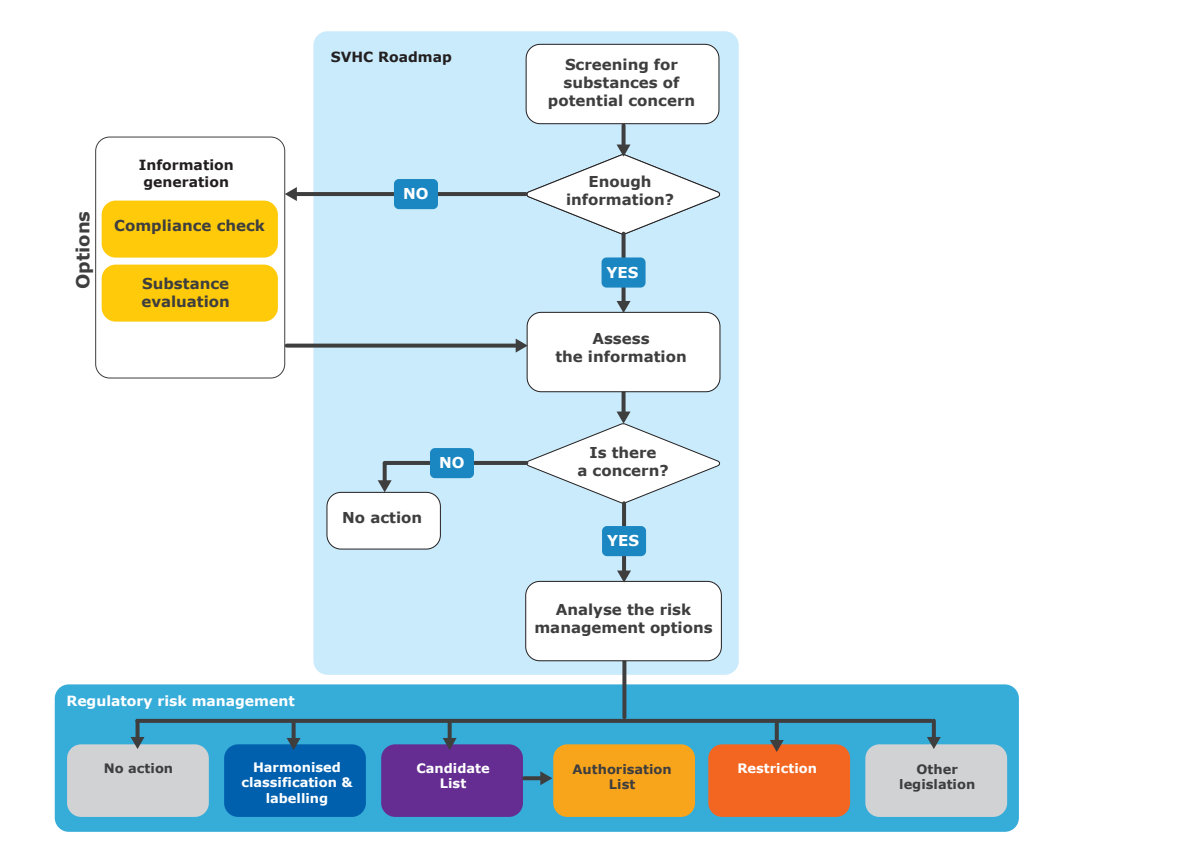
<style>
.page{position:relative;width:1191px;height:842px;background:#fff}
.page>*{position:absolute;margin:0;border:0;box-sizing:border-box;transform-origin:0 0}
.t1{font:700 18px "Verdana";color:#3e3e3f}
.t2{font:700 15px/18px "Verdana";color:#3e3e3f;text-align:center}
.t3{font:700 15px "Verdana";color:#fff}
.t4{font:700 14px/16.8px "Verdana";color:#231f20;text-align:center}
.t5{font:700 14px "Verdana";color:#fff}
.t6{font:700 13px/15.6px "Verdana";color:#fff;text-align:center}
.t7{font:700 13px/15.6px "Verdana";color:#3e3e3f;text-align:center}
</style>
<div class="page">
<div style="left:313px;top:31px;width:426px;height:644px;background:#caebfb;border-radius:14px"></div>
<div style="left:55px;top:684px;width:964px;height:148px;background:#36acd9;border-radius:14px"></div>
<hr style="left:295px;top:192px;width:231px;height:4px;background:#3e3e3f">
<svg style="left:285px;top:187px;width:12px;height:14px"></svg>
<hr style="left:384px;top:461px;width:142px;height:4px;background:#3e3e3f">
<div style="left:865px;top:744px;width:142px;height:73px;background:#d1d2d4;border-radius:14px"></div>
<div style="left:708px;top:744px;width:142px;height:73px;background:#f36621;border-radius:14px"></div>
<div style="left:553px;top:744px;width:142px;height:73px;background:#f9a51b;border-radius:14px"></div>
<div style="left:381px;top:744px;width:142px;height:73px;background:#652d91;border-radius:14px"></div>
<div style="left:224px;top:744px;width:142px;height:73px;background:#0160ae;border-radius:14px"></div>
<div style="left:67px;top:744px;width:142px;height:73px;background:#d1d2d4;border-radius:14px"></div>
<svg style="left:932px;top:721px;width:4px;height:16px"></svg>
<svg style="left:927px;top:737px;width:13px;height:12px"></svg>
<svg style="left:774px;top:724px;width:4px;height:16px"></svg>
<svg style="left:770px;top:740px;width:13px;height:12px"></svg>
<svg style="left:524px;top:776px;width:16px;height:4px"></svg>
<svg style="left:540px;top:771px;width:12px;height:14px"></svg>
<svg style="left:448px;top:723px;width:4px;height:15px"></svg>
<svg style="left:443px;top:738px;width:13px;height:12px"></svg>
<svg style="left:292px;top:723px;width:4px;height:15px"></svg>
<svg style="left:287px;top:738px;width:13px;height:12px"></svg>
<svg style="left:136px;top:721px;width:4px;height:16px"></svg>
<svg style="left:131px;top:737px;width:13px;height:12px"></svg>
<svg style="left:137px;top:719px;width:794px;height:4px;background:#3d4043"></svg>
<svg style="left:622px;top:661px;width:4px;height:56px"></svg>
<div style="left:526px;top:581px;width:195px;height:80px;background:#fff;border-radius:14px"></div>
<div style="left:525px;top:581px;width:197px;height:80px;border:1px solid #231f20;border-radius:14px"></div>
<svg style="left:621px;top:392px;width:4px;height:20px"></svg>
<svg style="left:526px;top:412px;width:194px;height:92px"></svg>
<div style="left:527px;top:312px;width:193px;height:80px;background:#fff;border-radius:14px"></div>
<div style="left:526px;top:312px;width:194px;height:80px;border:1px solid #231f20;border-radius:14px"></div>
<svg style="left:621px;top:235px;width:4px;height:66px"></svg>
<svg style="left:616px;top:301px;width:14px;height:12px"></svg>
<svg style="left:621px;top:125px;width:4px;height:20px"></svg>
<svg style="left:526px;top:145px;width:195px;height:90px"></svg>
<div style="left:526px;top:44px;width:193px;height:80px;background:#fff;border-radius:14px"></div>
<div style="left:525px;top:44px;width:194px;height:80px;border:1px solid #231f20;border-radius:14px"></div>
<svg style="left:287px;top:344px;width:228px;height:4px"></svg>
<svg style="left:515px;top:339px;width:13px;height:14px"></svg>
<svg style="left:383px;top:464px;width:4px;height:16px"></svg>
<svg style="left:378px;top:480px;width:14px;height:12px"></svg>
<div style="left:102px;top:265px;width:176px;height:57px;background:#feca0a;border-radius:14px"></div>
<div style="left:102px;top:201px;width:176px;height:57px;background:#feca0a;border-radius:14px"></div>
<div style="left:95px;top:137px;width:190px;height:241px;border:1px solid #3e3e3f;border-radius:14px"></div>
<div style="left:601px;top:257px;width:44px;height:31px;background:#1b87c2;border-radius:5px"></div>
<div style="left:394px;top:179px;width:44px;height:30px;background:#1b87c2;border-radius:5px"></div>
<hr style="left:622px;top:503px;width:4px;height:70px;background:#3e3e3f">
<svg style="left:617px;top:570px;width:14px;height:13px"></svg>
<div style="left:602px;top:526px;width:44px;height:30px;background:#1b87c2;border-radius:5px"></div>
<div style="left:430px;top:448px;width:44px;height:30px;background:#1b87c2;border-radius:5px"></div>
<div style="left:327px;top:492px;width:113px;height:57px;background:#fff;border-radius:14px"></div>
<div style="left:326px;top:492px;width:115px;height:57px;border:1px solid #231f20;border-radius:14px"></div>
<p class="t1" style="left:70px;top:289px;width:80px;rotate:-90deg">Options</p>
<p class="t4" style="left:139px;top:157px;width:97px">Information generation</p>
<p class="t2" style="left:114px;top:217px;width:152px">Compliance check</p>
<p class="t2" style="left:141px;top:274px;width:90px;text-align:left">Substance evaluation</p>
<p class="t4" style="left:331px;top:48px;width:122px">SVHC Roadmap</p>
<p class="t3" style="left:403px;top:183px;width:27px">NO</p>
<p class="t2" style="left:342px;top:509px;width:81px">No action</p>
<p class="t3" style="left:439px;top:452px;width:27px">NO</p>
<p class="t5" style="left:66px;top:691px;width:230px">Regulatory risk management</p>
<p class="t2" style="left:548px;top:55px;width:149px">Screening for substances of potential concern</p>
<p class="t2" style="left:566px;top:172px;width:109px">Enough information?</p>
<p class="t3" style="left:606px;top:261px;width:33px">YES</p>
<p class="t2" style="left:555px;top:329px;width:133px">Assess<br>the information</p>
<p class="t2" style="left:577px;top:443px;width:93px">Is there<br>a concern?</p>
<p class="t3" style="left:607px;top:530px;width:33px">YES</p>
<p class="t2" style="left:534px;top:600px;width:180px">Analyse the risk management options</p>
<p class="t6" style="left:241px;top:759px;width:113px">Harmonised classification &amp; labelling</p>
<p class="t6" style="left:416px;top:760px;width:75px">Candidate<br>List</p>
<p class="t7" style="left:572px;top:761px;width:101px">Authorisation</p>
<p class="t6" style="left:737px;top:760px;width:81px">Restriction</p>
<p class="t7" style="left:609px;top:776px;width:28px">List</p>
<p class="t7" style="left:104px;top:760px;width:71px">No action</p>
<p class="t7" style="left:899px;top:761px;width:78px">Other legislation</p>
</div>
